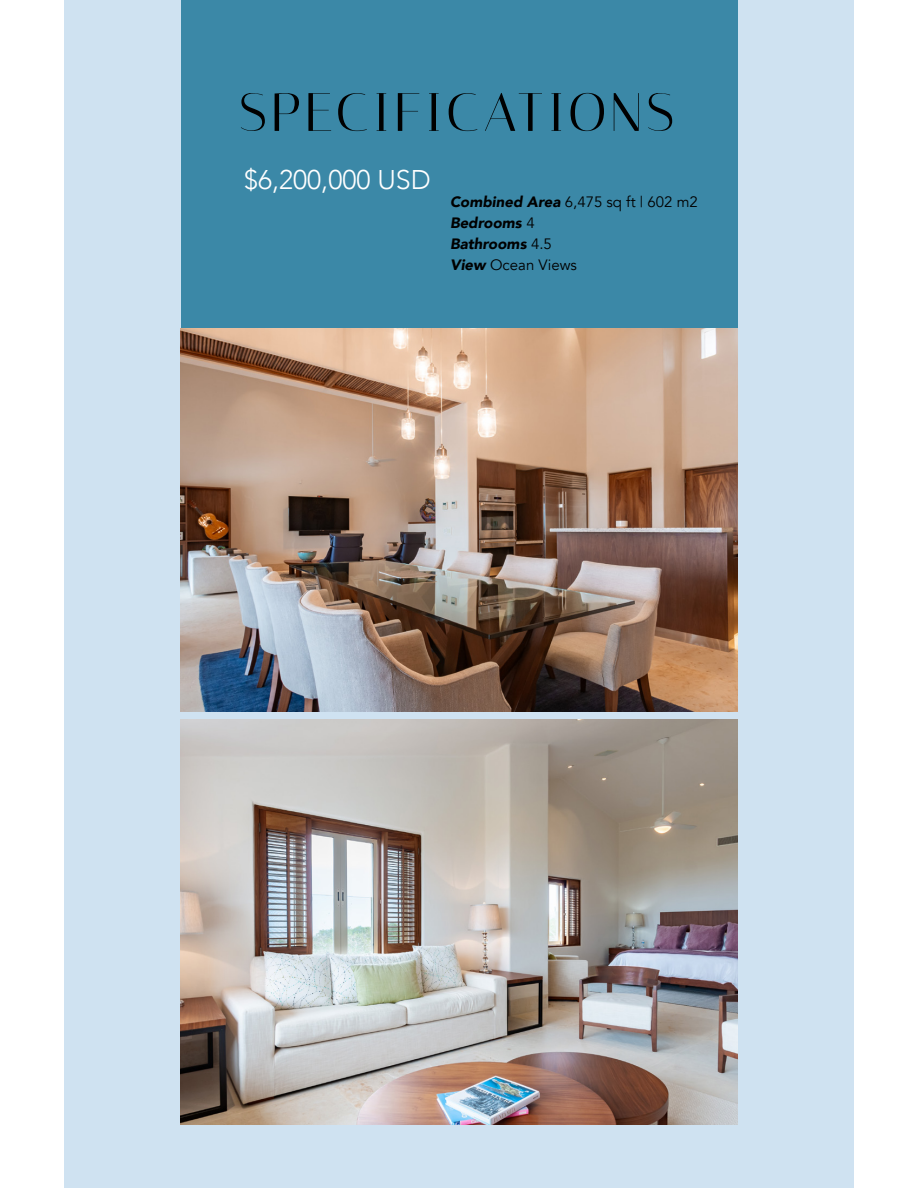
<style>
.page{position:relative;width:918px;height:1188px;background:#fff}
.page>*{position:absolute;margin:0;border:0;box-sizing:border-box;transform-origin:0 0}
.t1{font:54px "Italiana";letter-spacing:.075em;color:#000}
.t2{font:300 27px "Avenir";color:#fff}
.t3{font:italic 900 15px/21px "Avenir";color:#000}
.s1{font-weight:400;font-style:normal}
</style>
<div class="page">
<div style="left:65px;top:0;width:789px;height:1188px;background:#cfe2f1"></div>
<div style="left:181px;top:0;width:556px;height:329px;background:#3b88a7"></div>
<img style="left:181px;top:720px;width:556px;height:404px">
<img style="left:181px;top:329px;width:556px;height:382px">
<h1 class="t1" style="left:239px;top:81px;width:437px">SPECIFICATIONS</h1>
<h2 class="t2" style="left:244px;top:164px;width:188px">$6,200,000 USD</h2>
<p class="t3" style="left:450px;top:191px;width:249px">Combined Area <span class="s1">6,475 sq ft | 602 m2<br></span>Bedrooms <span class="s1">4<br></span>Bathrooms <span class="s1">4.5<br></span>View <span class="s1">Ocean Views</span></p>
</div>
